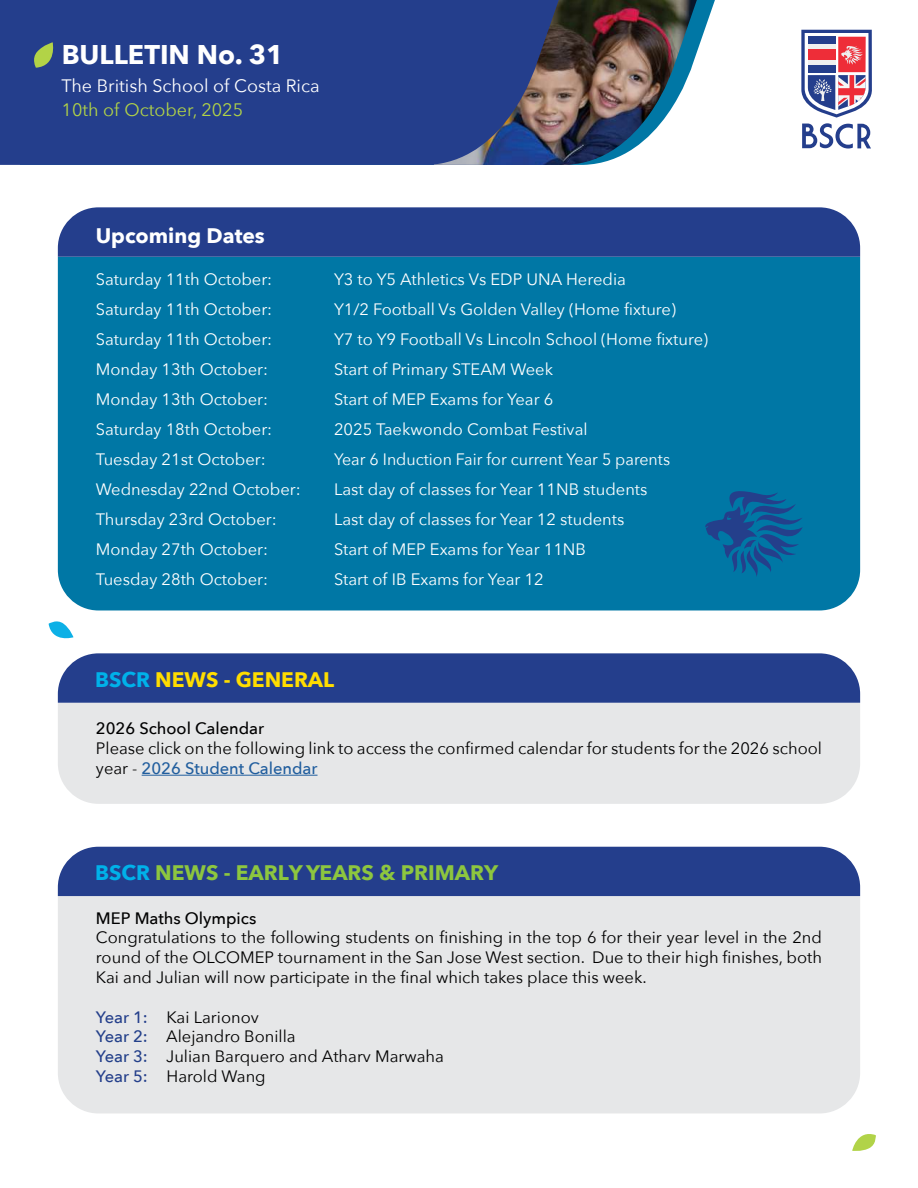
<style>
.page{position:relative;width:918px;height:1188px;background:#fff}
.page>*{position:absolute;margin:0;border:0;box-sizing:border-box;transform-origin:0 0}
.t1{font:700 27px "Avenir Next";color:#fff}
.t2{font:700 21px "Avenir Next";color:#8dc63f}
.t3{font:700 21px "Avenir Next";color:#fd0}
.t4{font:700 21px "Avenir Next";color:#fff}
.t5{font:18px "Avenir Next";color:#fff}
.t6{font:18px "Avenir Next";color:#b2d347}
.t7{font:16.5px/30px "Avenir Next";color:#fff}
.t8{font:16.5px/19.8px "Avenir Next";color:#000}
.t9{font:500 16.5px "Avenir Next";color:#000}
.s1{color:#00b1e9}
.s2{font-weight:500;color:#215e9e}
.s3{font-weight:500;color:#243f8b}
.s4{font-weight:500;color:#23408a}
</style>
<div class="page">
<div style="left:58px;top:257px;width:802px;height:353px;background:#0077a5"></div>
<div style="left:58px;top:207px;width:802px;height:50px;background:#243e8c"></div>
<div style="left:58px;top:703px;width:802px;height:101px;background:#e6e7e8"></div>
<div style="left:58px;top:896px;width:802px;height:217px;background:#e6e7e8"></div>
<div style="left:58px;top:653px;width:802px;height:50px;background:#243e8c"></div>
<div style="left:58px;top:847px;width:802px;height:49px;background:#243e8c"></div>
<svg style="left:852px;top:1134px;width:24px;height:17px"></svg>
<svg style="left:49px;top:621px;width:24px;height:18px"></svg>
<hr style="left:142px;top:775px;width:176px;height:1px;background:#215e9e">
<svg style="left:703px;top:491px;width:100px;height:88px;background:#0c639c"></svg>
<svg style="left:697px;top:0;width:18px;height:52px"></svg>
<div style="left:0;top:0;width:434px;height:165px;background:#243e8c"></div>
<img style="left:434px;top:0;width:263px;height:165px">
<svg style="left:801px;top:30px;width:71px;height:119px"></svg>
<svg style="left:31px;top:42px;width:26px;height:26px"></svg>
<h1 class="t1" style="left:62px;top:32px;width:224px">BULLETIN No. 31</h1>
<p class="t5" style="left:62px;top:71px;width:260px">The British School of Costa Rica</p>
<p class="t6" style="left:62px;top:95px;width:183px">10th of October, 2025</p>
<p class="t4" style="left:96px;top:217px;width:170px">Upcoming Dates</p>
<p class="t7" style="left:96px;top:264px;width:207px">Saturday 11th October:<br>Saturday 11th October:<br>Saturday 11th October:<br>Monday 13th October:<br>Monday 13th October:<br>Saturday 18th October:<br>Tuesday 21st October:<br>Wednesday 22nd October:<br>Thursday 23rd October:<br>Monday 27th October:<br>Tuesday 28th October:</p>
<p class="t7" style="left:334px;top:263px;width:376px">Y3 to Y5 Athletics Vs EDP UNA Heredia<br>Y1/2 Football Vs Golden Valley (Home fixture)<br>Y7 to Y9 Football Vs Lincoln School (Home fixture)<br>Start of Primary STEAM Week<br>Start of MEP Exams for Year 6<br>2025 Taekwondo Combat Festival<br>Year 6 Induction Fair for current Year 5 parents<br>Last day of classes for Year 11NB students<br>Last day of classes for Year 12 students<br>Start of MEP Exams for Year 11NB<br>Start of IB Exams for Year 12</p>
<p class="t3" style="left:95px;top:661px;width:241px"><span class="s1">BSCR</span> NEWS - GENERAL</p>
<p class="t9" style="left:96px;top:715px;width:170px">2026 School Calendar</p>
<p class="t8" style="left:96px;top:738px;width:728px">Please click on the following link to access the confirmed calendar for students for the 2026 school year - <span class="s2">2026 Student Calendar</span></p>
<p class="t2" style="left:95px;top:855px;width:405px"><span class="s1">BSCR</span> NEWS - EARLY YEARS &amp; PRIMARY</p>
<p class="t9" style="left:96px;top:904px;width:162px">MEP Maths Olympics</p>
<p class="t8" style="left:96px;top:927px;width:728px;text-align:justify">Congratulations to the following students on finishing in the top 6 for their year level in the 2nd round of the OLCOMEP tournament in the San Jose West section. Due to their high finishes, both Kai and Julian will now participate in the final which takes place this week.</p>
<p class="t8" style="left:96px;top:1006px;width:350px"><span class="s3">Year 1:</span> Kai Larionov<br><span class="s4">Year 2:</span> Alejandro Bonilla<br><span class="s3">Y</span><span class="s4">ear 3:</span> Julian Barquero and Atharv Marwaha<br><span class="s3">Year 5:</span> Harold Wang</p>
</div>
